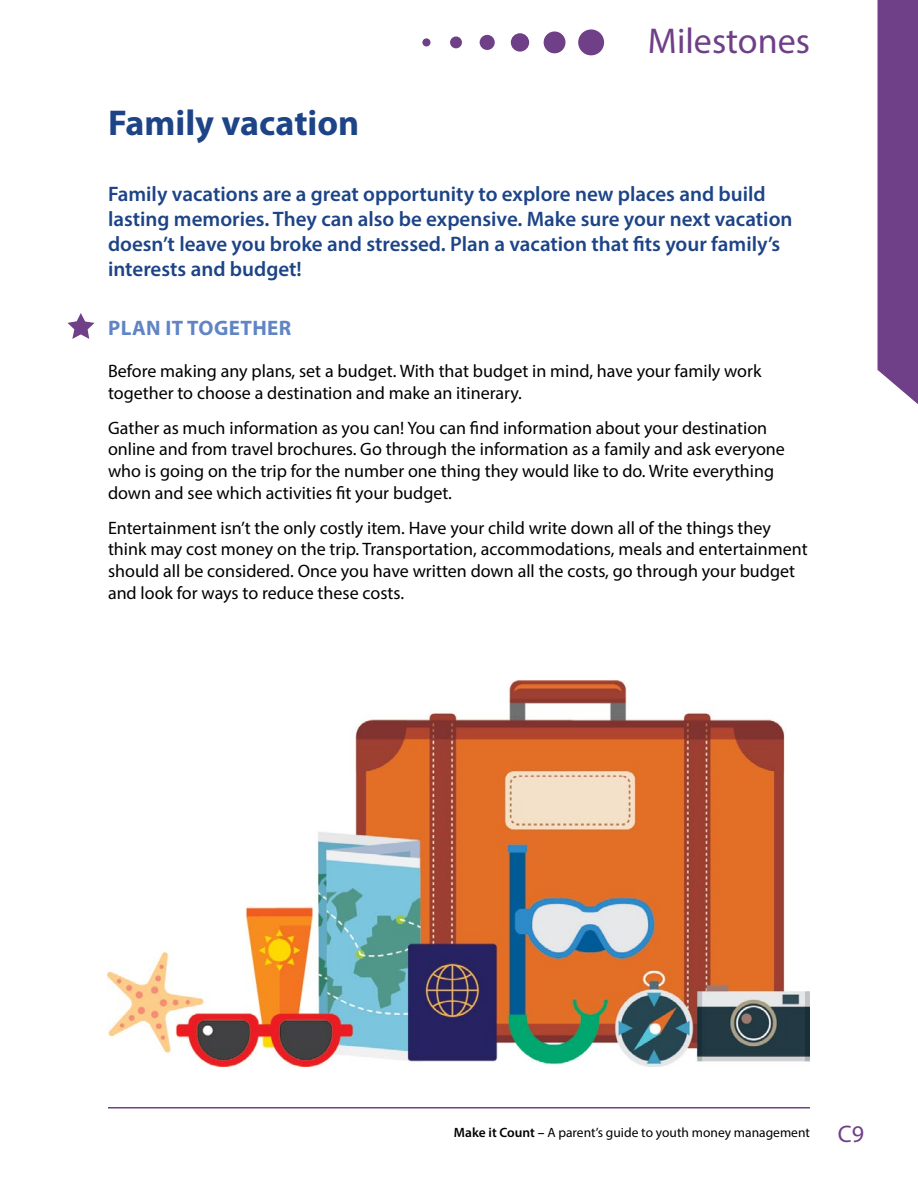
<style>
.page{position:relative;width:918px;height:1188px;background:#fff}
.page>*{position:absolute;margin:0;border:0;box-sizing:border-box;transform-origin:0 0}
.t1{font:700 36px "Myriad Pro";color:#1d4487}
.t2{font:36px "Myriad Pro";color:#6f4088}
.t3{font:600 21px/25.2px "Myriad Pro";color:#1d4487}
.t4{font:700 21px "Myriad Pro";letter-spacing:.02em;color:#6185c4}
.t5{font:18px/21.6px "Myriad Pro";color:#000}
.t6{font:13.5px "Myriad Pro";color:#000}
.s1{font-weight:600}
.s2{font-size:24px;color:#6f4088}
</style>
<div class="page">
<div style="left:878px;top:0;width:40px;height:404px;background:#6f4088"></div>
<hr style="left:108px;top:1107px;width:702px;height:1px;background:#6f4088">
<div style="left:578px;top:29px;width:26px;height:26px;background:#6f4088;border-radius:50%"></div>
<div style="left:544px;top:31px;width:21px;height:22px;background:#6f4088;border-radius:50%"></div>
<div style="left:511px;top:33px;width:18px;height:19px;background:#6f4088;border-radius:50%"></div>
<div style="left:480px;top:35px;width:15px;height:15px;background:#6f4088;border-radius:50%"></div>
<div style="left:450px;top:36px;width:12px;height:12px;background:#6f4088;border-radius:50%"></div>
<div style="left:422px;top:38px;width:8px;height:8px;background:#6f4088;border-radius:50%"></div>
<svg style="left:68px;top:313px;width:27px;height:26px"></svg>
<img style="left:108px;top:681px;width:702px;height:385px">
<h1 class="t1" style="left:108px;top:99px;width:253px">Family vacation</h1>
<h1 class="t2" style="left:648px;top:19px;width:164px">Milestones</h1>
<p class="t3" style="left:108px;top:181px;width:686px">Family vacations are a great opportunity to explore new places and build lasting memories. They can also be expensive. Make sure your next vacation doesn’t leave you broke and stressed. Plan a vacation that fits your family’s interests and budget!</p>
<p class="t4" style="left:108px;top:314px;width:185px">PLAN IT TOGETHER</p>
<p class="t5" style="left:108px;top:360px;width:655px">Before making any plans, set a budget. With that budget in mind, have your family work together to choose a destination and make an itinerary.</p>
<p class="t5" style="left:108px;top:417px;width:678px">Gather as much information as you can! You can find information about your destination online and from travel brochures. Go through the information as a family and ask everyone who is going on the trip for the number one thing they would like to do. Write everything down and see which activities fit your budget.</p>
<p class="t5" style="left:108px;top:517px;width:701px">Entertainment isn’t the only costly item. Have your child write down all of the things they think may cost money on the trip. Transportation, accommodations, meals and entertainment should all be considered. Once you have written down all the costs, go through your budget and look for ways to reduce these costs.</p>
<p class="t6" style="left:454px;top:1125px;width:412px"><span class="s1">Make it Count –</span> A parent’s guide to youth money management <span class="s2">C9</span></p>
</div>
